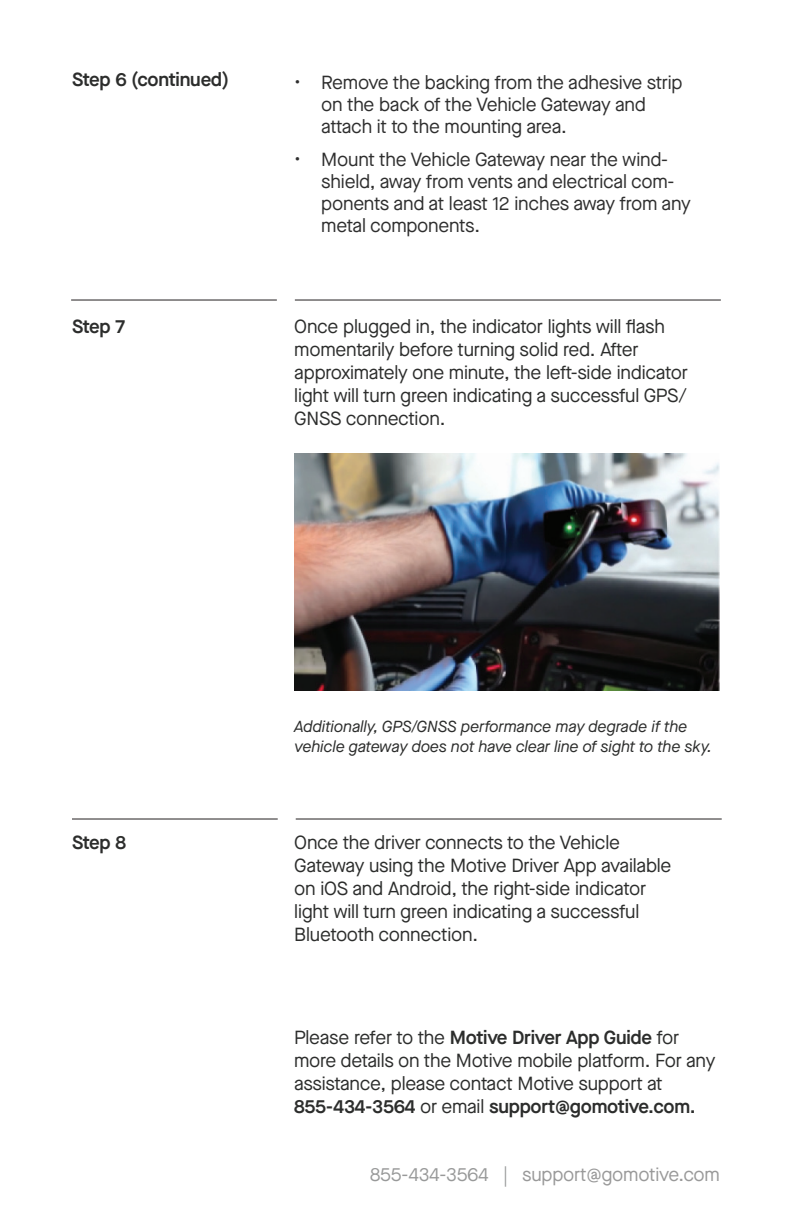
<style>
.page{position:relative;width:792px;height:1224px;background:#fff}
.page>*{position:absolute;margin:0;border:0;box-sizing:border-box;transform-origin:0 0}
.Body_for_Print{font:19px/23px "Maison Neue";letter-spacing:-.01em;color:#2c2d2c}
.t1{font:19px/22px "Maison Neue";letter-spacing:-.01em;color:#2e2e2e}
.t2{font:19px "Maison Neue";letter-spacing:-.01em;color:#999}
.Header_4__Subhead{font:600 19px "Maison Neue";letter-spacing:-.02em;color:#2c2d2c}
.Caption_for_Print{font:italic 16px/19.2px "Maison Neue";letter-spacing:-.01em;color:#2c2d2c}
.s1{font-weight:600}
.s2{color:#989999}
</style>
<div class="page">
<hr style="left:71px;top:300px;width:206px;height:1px;background:#231f20">
<hr style="left:295px;top:300px;width:426px;height:1px;background:#231f20">
<img style="left:294px;top:454px;width:426px;height:236px">
<hr style="left:72px;top:819px;width:206px;height:1px;background:#231f20">
<hr style="left:296px;top:819px;width:426px;height:1px;background:#231f20">
<p class="Header_4__Subhead" style="left:72px;top:67px;width:159px">Step 6 (continued)</p>
<p class="t1" style="left:321px;top:71px;width:363px;text-indent:-27px">• Remove the backing from the adhesive strip on the back of the Vehicle Gateway and attach it to the mounting area.</p>
<p class="t1" style="left:321px;top:148px;width:371px;text-indent:-27px">• Mount the Vehicle Gateway near the wind&shy;shield, away from vents and electrical com&shy;ponents and at least 12 inches away from any metal components.</p>
<p class="Header_4__Subhead" style="left:72px;top:313px;width:55px">Step 7</p>
<p class="Body_for_Print" style="left:294px;top:314px;width:395px">Once plugged in, the indicator lights will flash momentarily before turning solid red. After approximately one minute, the left-side indicator light will turn green indicating a successful GPS/ GNSS connection.</p>
<p class="Caption_for_Print" style="left:294px;top:717px;width:419px">Additionally, GPS/GNSS performance may degrade if the vehicle gateway does not have clear line of sight to the sky.</p>
<p class="Header_4__Subhead" style="left:72px;top:830px;width:56px">Step 8</p>
<p class="Body_for_Print" style="left:294px;top:831px;width:379px">Once the driver connects to the Vehicle Gateway using the Motive Driver App available on iOS and Android, the right-side indicator light will turn green indicating a successful Bluetooth connection.</p>
<p class="Body_for_Print" style="left:294px;top:1026px;width:423px">Please refer to the <span class="s1">Motive Driver App Guide</span> for more details on the Motive mobile platform. For any assistance, please contact Motive support at <span class="s1">855-434-3564</span> or email <span class="s1">support@gomotive.com.</span></p>
<p class="t2" style="left:370px;top:1162px;width:351px"><span class="s2">855-434-3564 |</span> support@gomotive.com</p>
</div>
